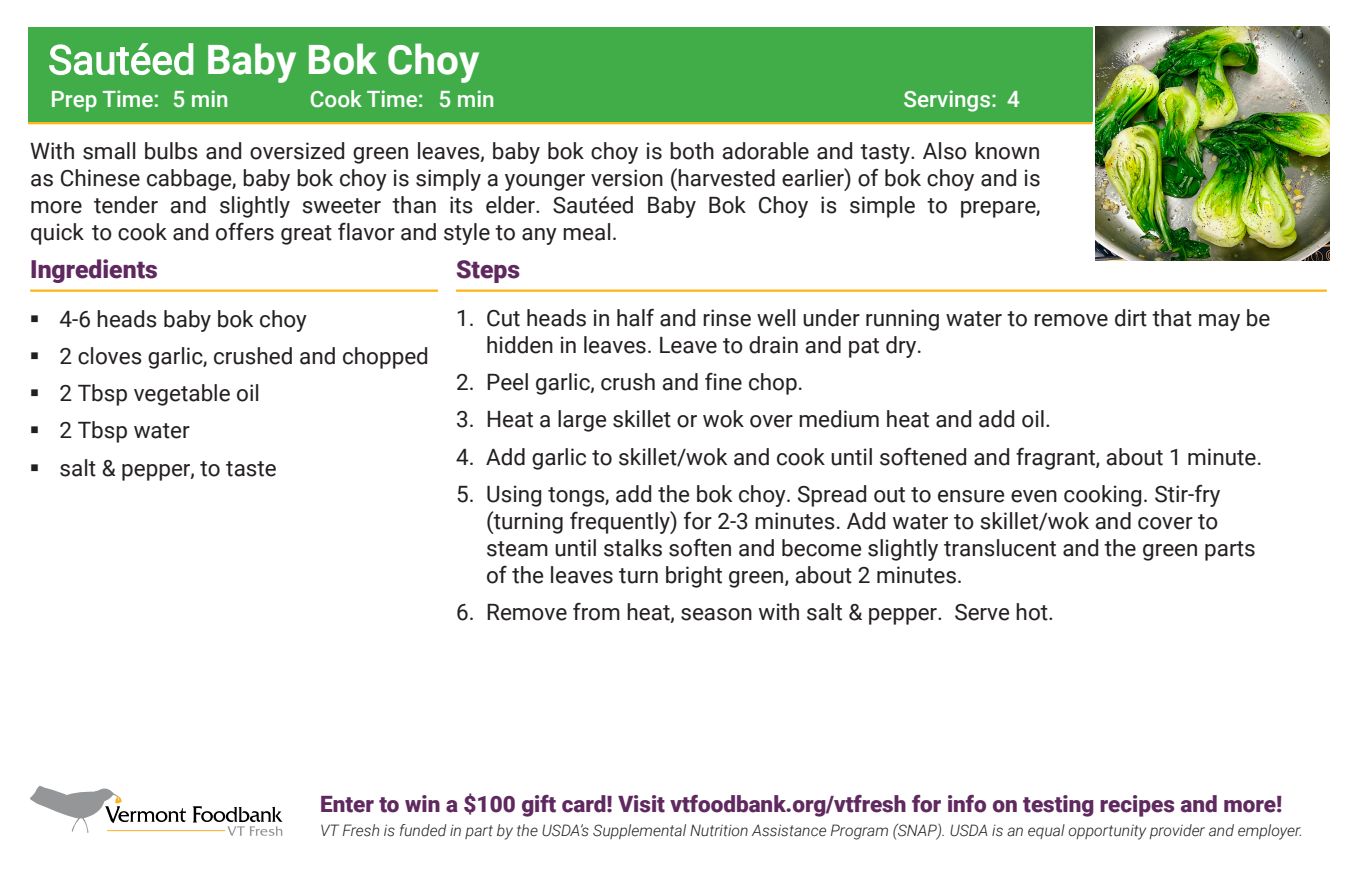
<style>
.page{position:relative;width:1360px;height:869px;background:#fff}
.page>*{position:absolute;margin:0;border:0;box-sizing:border-box;transform-origin:0 0}
.t1{font:700 40.5px "Roboto";color:#fff}
.t2{font:900 24.75px "Roboto";color:#5f295f}
.t3{font:22.5px/27px "Roboto";color:#231f20}
.t4{font:900 22.5px "Roboto";color:#5f295f}
.t5{font:500 22.5px "Roboto";color:#fff}
.t6{font:italic 300 15.75px "Roboto";color:#231f20}
.s1{font-weight:400}
</style>
<div class="page">
<div style="left:28px;top:27px;width:1064px;height:95px;background:#41ad49"></div>
<hr style="left:28px;top:122px;width:1064px;height:2px;background:#fdb514">
<svg style="left:30px;top:786px;width:156px;height:47px"></svg>
<svg style="left:193px;top:806px;width:90px;height:30px"></svg>
<hr style="left:107px;top:830px;width:118px;height:1px;background:#fcb123">
<hr style="left:30px;top:290px;width:408px;height:2px;background:#fdb514">
<hr style="left:456px;top:290px;width:870px;height:2px;background:#fdb514">
<img style="left:1095px;top:26px;width:234px;height:235px">
<p class="t1" style="left:48px;top:31px;width:432px"><span class="s1">Sautéed</span> Baby Bok Choy</p>
<p class="t5" style="left:50px;top:83px;width:180px">Prep Time: 5 min</p>
<p class="t5" style="left:310px;top:83px;width:186px">Cook Time: 5 min</p>
<p class="t5" style="left:903px;top:83px;width:118px">Servings: 4</p>
<p class="t3" style="left:30px;top:137px;width:1012px;text-align:justify">With small bulbs and oversized green leaves, baby bok choy is both adorable and tasty. Also known as Chinese cabbage, baby bok choy is simply a younger version (harvested earlier) of bok choy and is more tender and slightly sweeter than its elder. Sautéed Baby Bok Choy is simple to prepare, quick to cook and offers great flavor and style to any meal.</p>
<p class="t2" style="left:30px;top:252px;width:129px">Ingredients</p>
<p class="t2" style="left:456px;top:252px;width:66px">Steps</p>
<p class="t3" style="left:30px;top:305px;width:279px">▪ 4-6 heads baby bok choy</p>
<p class="t3" style="left:30px;top:342px;width:401px">▪ 2 cloves garlic, crushed and chopped</p>
<p class="t3" style="left:30px;top:379px;width:232px">▪ 2 Tbsp vegetable oil</p>
<p class="t3" style="left:30px;top:416px;width:162px">▪ 2 Tbsp water</p>
<p class="t3" style="left:30px;top:453px;width:249px">▪ salt &amp; pepper, to taste</p>
<p class="t3" style="left:486px;top:304px;width:785px;text-indent:-30px">1. Cut heads in half and rinse well under running water to remove dirt that may be hidden in leaves. Leave to drain and pat dry.</p>
<p class="t3" style="left:456px;top:368px;width:349px">2. Peel garlic, crush and fine chop.</p>
<p class="t3" style="left:456px;top:405px;width:596px">3. Heat a large skillet or wok over medium heat and add oil.</p>
<p class="t3" style="left:456px;top:442px;width:807px">4. Add garlic to skillet/wok and cook until softened and fragrant, about 1 minute.</p>
<p class="t3" style="left:486px;top:479px;width:771px;text-indent:-30px">5. Using tongs, add the bok choy. Spread out to ensure even cooking. Stir-fry (turning frequently) for 2-3 minutes. Add water to skillet/wok and cover to steam until stalks soften and become slightly translucent and the green parts of the leaves turn bright green, about 2 minutes.</p>
<p class="t3" style="left:456px;top:598px;width:599px">6. Remove from heat, season with salt &amp; pepper. Serve hot.</p>
<p class="t4" style="left:320px;top:788px;width:963px">Enter to win a $100 gift card! Visit vtfoodbank.org/vtfresh for info on testing recipes and more!</p>
<p class="t6" style="left:320px;top:819px;width:984px">VT Fresh is funded in part by the USDA’s Supplemental Nutrition Assistance Program (SNAP). USDA is an equal opportunity provider and employer.</p>
</div>
